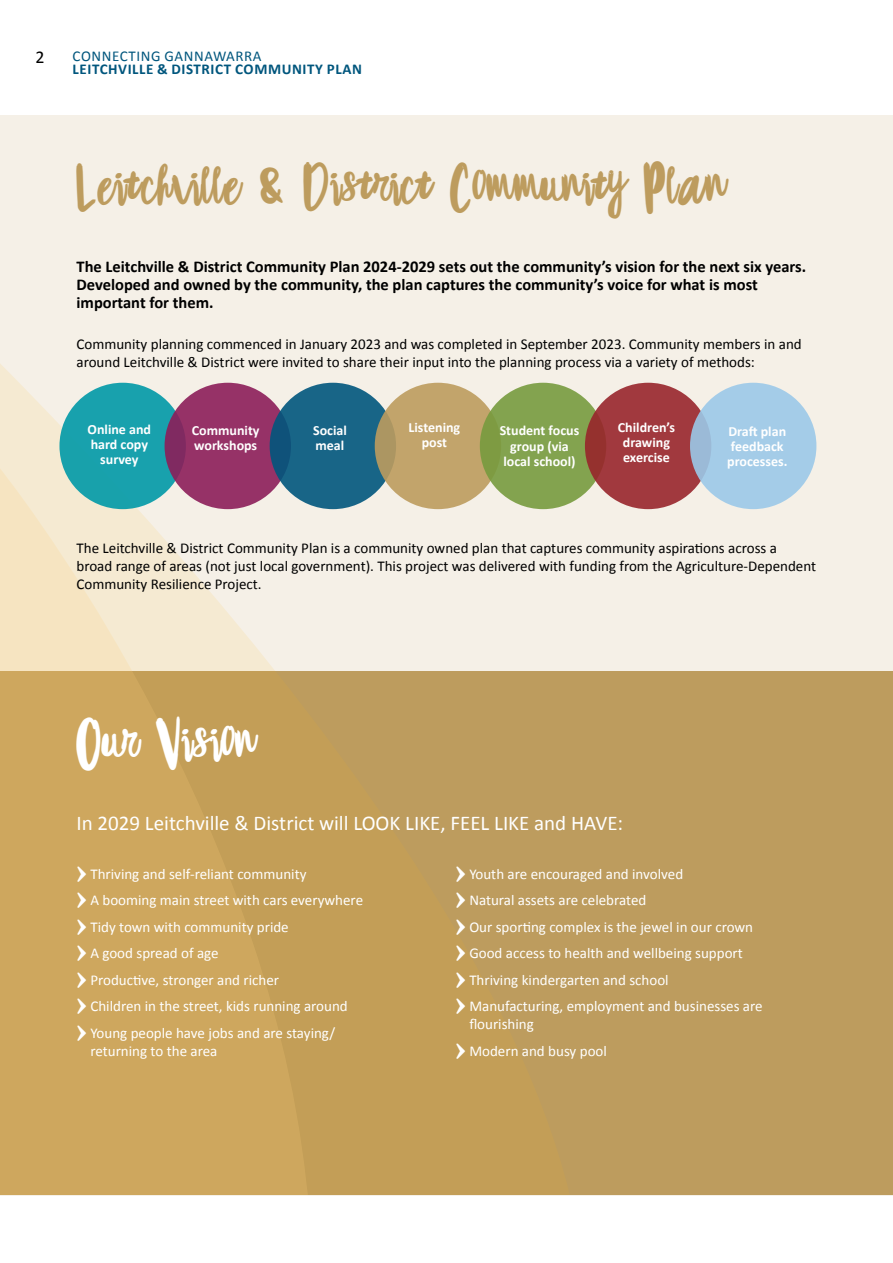
<style>
.page{position:relative;width:893px;height:1263px;background:#fff}
.page>*{position:absolute;margin:0;border:0;box-sizing:border-box;transform-origin:0 0}
.t1{font:36px "Wired Pop Free";color:#bd9c5e}
.t2{font:36px "Wired Pop Free";color:#fff}
.t3{font:21px "Calibri";color:#fff}
.t4{font:18px "Calibri";color:#000}
.t5{font:700 16.5px/18px "Calibri";color:#000}
.t6{font:15px/26.5px "Calibri";color:#fff}
.t7{font:15px/18px "Calibri";color:#000}
.t8{font:700 15px "Calibri";letter-spacing:.04em;color:#00567d}
.t9{font:15px "Calibri";letter-spacing:.04em;color:#00567d}
.t10{font:700 13.95px/15.1px "Calibri";color:#fff;text-align:center}
.s1{font-family:"Arrowstfb"}
</style>
<div class="page">
<div style="left:0;top:115px;width:893px;height:1080px;background:#f5f0e7"></div>
<div style="left:0;top:672px;width:893px;height:523px;background:#bd9c5e"></div>
<svg style="left:0;top:364px;width:570px;height:308px"></svg>
<svg style="left:0;top:468px;width:308px;height:727px;fill:#cea75e"></svg>
<div style="left:59px;top:383px;width:127px;height:126px;background:#18a1ad;border-radius:50%"></div>
<svg style="left:165px;top:383px;width:126px;height:126px;background:#933166"></svg>
<div style="left:270px;top:383px;width:126px;height:126px;background:linear-gradient(to right,#125b81,#206c8a);border-radius:50%"></div>
<div style="left:375px;top:383px;width:126px;height:126px;background:linear-gradient(to right,#b89d67,#c7a86d);border-radius:50%"></div>
<div style="left:480px;top:383px;width:126px;height:126px;background:linear-gradient(to right,#81a049,#85a352);border-radius:50%"></div>
<div style="left:585px;top:383px;width:126px;height:126px;background:linear-gradient(to right,#9b3536,#a43d44);border-radius:50%"></div>
<div style="left:690px;top:383px;width:126px;height:126px;background:linear-gradient(to right,#a0c3df,#a6d0ec);border-radius:50%"></div>
<p class="t4" style="left:35px;top:45px;width:11px">2</p>
<p class="t9" style="left:73px;top:46px;width:191px">CONNECTING GANNAWARRA</p>
<p class="t8" style="left:73px;top:60px;width:291px">LEITCHVILLE &amp; DISTRICT COMMUNITY PLAN</p>
<h1 class="t1" style="left:77px;top:168px;width:650px">Leitchville &amp; District Community Plan</h1>
<p class="t5" style="left:77px;top:258px;width:731px">The Leitchville &amp; District Community Plan 2024-2029 sets out the community’s vision for the next six years.<br>Developed and owned by the community, the plan captures the community’s voice for what is most important for them.</p>
<p class="t7" style="left:77px;top:335px;width:727px">Community planning commenced in January 2023 and was completed in September 2023. Community members in and around Leitchville &amp; District were invited to share their input into the planning process via a variety of methods:</p>
<p class="t10" style="left:88px;top:422px;width:65px">Online and hard copy survey</p>
<p class="t10" style="left:192px;top:423px;width:69px;text-align:left">Community workshops</p>
<p class="t10" style="left:313px;top:423px;width:35px;text-align:left">Social meal</p>
<p class="t10" style="left:409px;top:420px;width:53px">Listening post</p>
<p class="t10" style="left:500px;top:423px;width:81px">Student focus group (via local school)</p>
<p class="t10" style="left:618px;top:420px;width:59px">Children’s drawing exercise</p>
<p class="t10" style="left:727px;top:423px;width:62px;text-align:left">Draft plan feedback processes.</p>
<p class="t7" style="left:77px;top:539px;width:741px">The Leitchville &amp; District Community Plan is a community owned plan that captures community aspirations across a broad range of areas (not just local government). This project was delivered with funding from the Agriculture-Dependent<br>Community Resilience Project.</p>
<h1 class="t2" style="left:77px;top:724px;width:180px">Our Vision</h1>
<h2 class="t3" style="left:77px;top:809px;width:548px">In 2029 Leitchville &amp; District will LOOK LIKE, FEEL LIKE and HAVE:</h2>
<p class="t6" style="left:77px;top:860px;width:288px"><span class="s1">g</span> Thriving and self-reliant community<br><span class="s1">g</span> A booming main street with cars everywhere <span class="s1">g</span> Tidy town with community pride<br><span class="s1">g</span> A good spread of age<br><span class="s1">g</span> Productive, stronger and richer<br><span class="s1">g</span> Children in the street, kids running around<br><span class="s1">g</span> Young people have jobs and are staying/</p>
<p class="t6" style="left:90px;top:1037px;width:129px">returning to the area</p>
<p class="t6" style="left:455px;top:860px;width:309px"><span class="s1">g</span> Youth are encouraged and involved<br><span class="s1">g</span> Natural assets are celebrated<br><span class="s1">g</span> Our sporting complex is the jewel in our crown <span class="s1">g</span> Good access to health and wellbeing support<br><span class="s1">g</span> Thriving kindergarten and school<br><span class="s1">g</span> Manufacturing, employment and businesses are</p>
<p class="t6" style="left:455px;top:1011px;width:153px;text-indent:14px">flourishing<br><span class="s1">g</span> Modern and busy pool</p>
</div>
